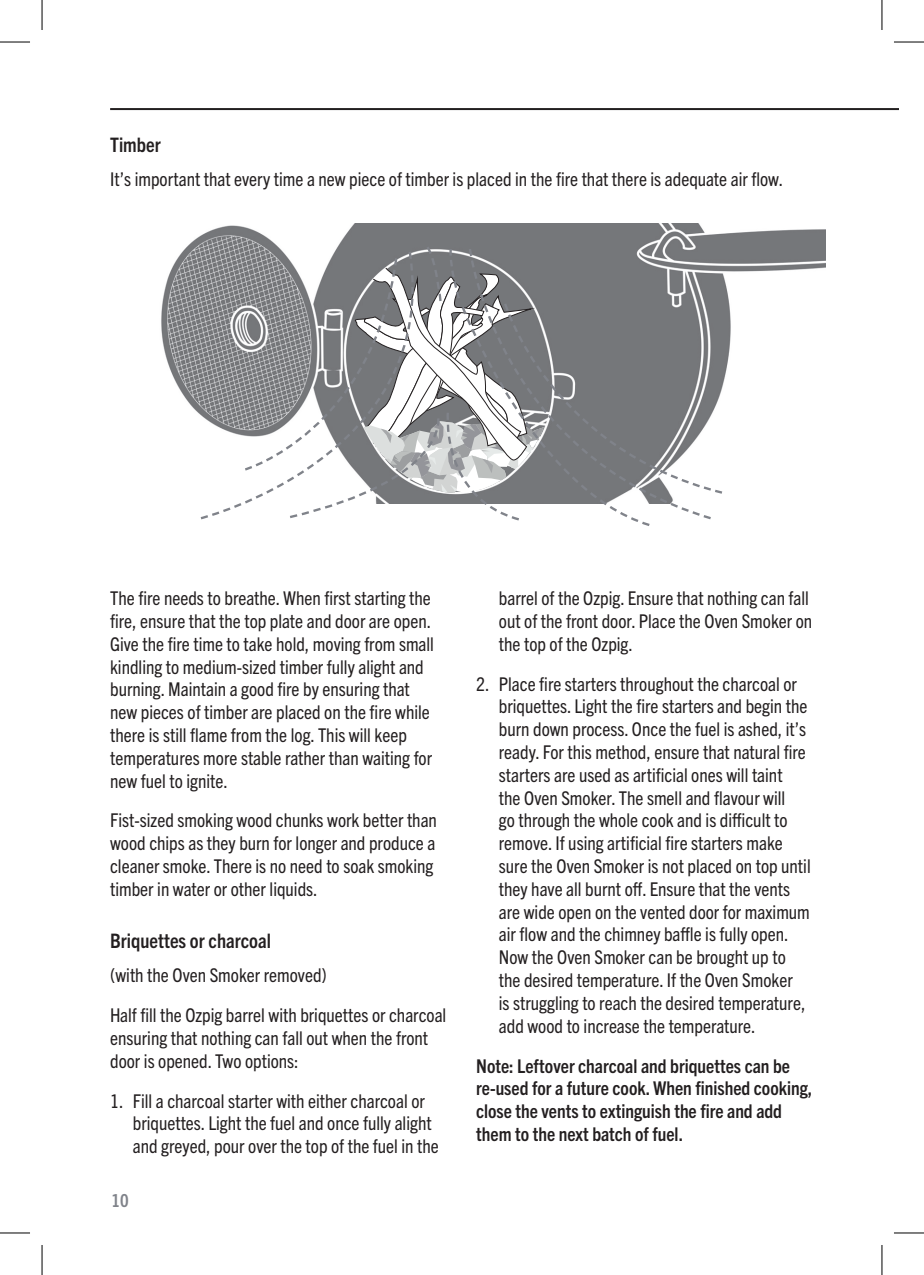
<style>
.page{position:relative;width:924px;height:1275px;background:#fff}
.page>*{position:absolute;margin:0;border:0;box-sizing:border-box;transform-origin:0 0}
.t1{font:700 condensed 20px "Trade Gothic Next LT Pro";color:#231f20}
.t2{font:condensed 19px/22.8px "Trade Gothic Next LT Pro";color:#231f20}
.t3{font:700 condensed 19px/22.8px "Trade Gothic Next LT Pro";color:#231f20}
.t4{font:700 condensed 18px "Trade Gothic Next LT Pro";color:#80838a}
</style>
<div class="page">
<hr style="left:110px;top:108px;width:788px;height:2px;background:#231f20">
<img style="left:161px;top:223px;width:664px;height:190px">
<svg style="left:198px;top:249px;width:45px;height:271px"></svg>
<svg style="left:243px;top:244px;width:481px;height:282px"></svg>
<hr style="left:0;top:42px;width:30px;height:1px;background:#000">
<hr style="left:893px;top:42px;width:30px;height:1px;background:#000">
<hr style="left:0;top:1232px;width:30px;height:1px;background:#000">
<hr style="left:893px;top:1232px;width:30px;height:1px;background:#000">
<hr style="left:42px;top:0;width:1px;height:30px;background:#000">
<hr style="left:42px;top:1245px;width:1px;height:30px;background:#000">
<hr style="left:881px;top:0;width:1px;height:30px;background:#000">
<hr style="left:881px;top:1245px;width:1px;height:30px;background:#000">
<p class="t1" style="left:110px;top:131px;width:52px">Timber</p>
<p class="t2" style="left:110px;top:166px;width:674px">It’s important that every time a new piece of timber is placed in the fire that there is adequate air flow.</p>
<p class="t2" style="left:110px;top:585px;width:325px">The fire needs to breathe. When first starting the fire, ensure that the top plate and door are open.<br>Give the fire time to take hold, moving from small kindling to medium-sized timber fully alight and burning. Maintain a good fire by ensuring that new pieces of timber are placed on the fire while there is still flame from the log. This will keep temperatures more stable rather than waiting for new fuel to ignite.</p>
<p class="t2" style="left:110px;top:808px;width:328px">Fist-sized smoking wood chunks work better than wood chips as they burn for longer and produce a cleaner smoke. There is no need to soak smoking timber in water or other liquids.</p>
<p class="t1" style="left:110px;top:927px;width:162px">Briquettes or charcoal</p>
<p class="t2" style="left:110px;top:954px;width:337px;line-height:39.8px">(with the Oven Smoker removed)<br>Half fill the Ozpig barrel with briquettes or charcoal</p>
<p class="t2" style="left:110px;top:1025px;width:319px">ensuring that nothing can fall out when the front door is opened. Two options:</p>
<p class="t2" style="left:133px;top:1088px;width:307px;text-indent:-23px">1. Fill a charcoal starter with either charcoal or briquettes. Light the fuel and once fully alight and greyed, pour over the top of the fuel in the</p>
<p class="t4" style="left:111px;top:1188px;width:19px">10</p>
<p class="t2" style="left:498px;top:585px;width:315px">barrel of the Ozpig. Ensure that nothing can fall out of the front door. Place the Oven Smoker on the top of the Ozpig.</p>
<p class="t2" style="left:498px;top:671px;width:313px;text-indent:-23px">2. Place fire starters throughout the charcoal or briquettes. Light the fire starters and begin the burn down process. Once the fuel is ashed, it’s ready. For this method, ensure that natural fire starters are used as artificial ones will taint<br>the Oven Smoker. The smell and flavour will<br>go through the whole cook and is difficult to remove. If using artificial fire starters make sure the Oven Smoker is not placed on top until they have all burnt off. Ensure that the vents are wide open on the vented door for maximum air flow and the chimney baffle is fully open.<br>Now the Oven Smoker can be brought up to the desired temperature. If the Oven Smoker<br>is struggling to reach the desired temperature, add wood to increase the temperature.</p>
<p class="t3" style="left:476px;top:1053px;width:337px">Note: Leftover charcoal and briquettes can be re-used for a future cook. When finished cooking, close the vents to extinguish the fire and add them to the next batch of fuel.</p>
</div>
